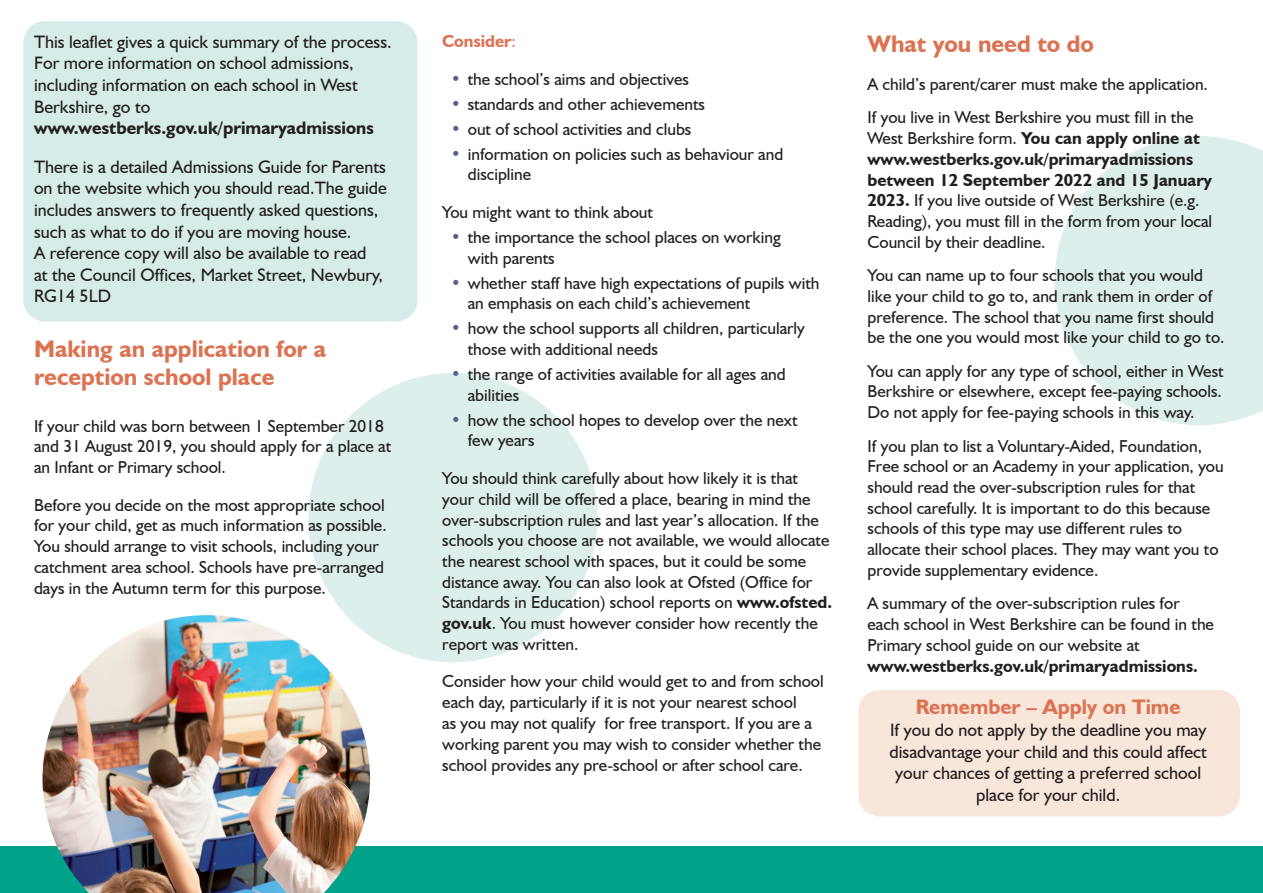
<style>
.page{position:relative;width:1263px;height:893px;background:#fff}
.page>*{position:absolute;margin:0;border:0;box-sizing:border-box;transform-origin:0 0}
.t1{font:700 24px/28.8px "Humanist 521 BT";color:#db7352}
.t2{font:700 21px "Humanist 521 BT";color:#db7352}
.t3{font:18px/21.6px "Humanist 521 BT";color:#231f20}
.t4{font:17.25px/20.7px "Humanist 521 BT";color:#231f20}
.t5{font:700 17.25px "Humanist 521 BT";color:#db7352}
.s1{font-weight:700}
.s2{font-weight:400}
.s3{color:#595c8d}
</style>
<div class="page">
<svg style="left:1054px;top:136px;width:209px;height:289px;fill:#dcefec"></svg>
<div style="left:308px;top:373px;width:289px;height:289px;background:#dcefec;border-radius:50%"></div>
<div style="left:858px;top:690px;width:382px;height:126px;background:#f9e6db;border-radius:21px"></div>
<div style="left:23px;top:21px;width:394px;height:300px;background:#d6ece8;border-radius:21px"></div>
<div style="left:0;top:846px;width:1263px;height:47px;background:#00a38a"></div>
<img style="left:43px;top:615px;width:327px;height:278px">
<p class="t3" style="left:34px;top:30px;width:359px">This leaflet gives a quick summary of the process.<br>For more information on school admissions, including information on each school in West Berkshire, go to <span class="s1">www.westberks.gov.uk/primaryadmissions</span></p>
<p class="t3" style="left:34px;top:155px;width:354px">There is a detailed Admissions Guide for Parents on the website which you should read.The guide includes answers to frequently asked questions, such as what to do if you are moving house.<br>A reference copy will also be available to read<br>at the Council Offices, Market Street, Newbury, RG14 5LD</p>
<p class="t1" style="left:34px;top:333px;width:294px">Making an application for a reception school place</p>
<p class="t4" style="left:34px;top:415px;width:359px">If your child was born between 1 September 2018 and 31 August 2019, you should apply for a place at an Infant or Primary school.</p>
<p class="t4" style="left:34px;top:494px;width:354px">Before you decide on the most appropriate school for your child, get as much information as possible.<br>You should arrange to visit schools, including your catchment area school. Schools have pre-arranged days in the Autumn term for this purpose.</p>
<p class="t5" style="left:442px;top:31px;width:75px">Consider<span class="s2">:</span></p>
<p class="t4" style="left:451px;top:68px;width:240px"><span class="s3">•</span> the school’s aims and objectives</p>
<p class="t4" style="left:451px;top:93px;width:256px"><span class="s3">•</span> standards and other achievements</p>
<p class="t4" style="left:451px;top:118px;width:242px"><span class="s3">•</span> out of school activities and clubs</p>
<p class="t4" style="left:468px;top:143px;width:317px;text-indent:-17px"><span class="s3">•</span> information on policies such as behaviour and discipline</p>
<p class="t4" style="left:442px;top:202px;width:212px">You might want to think about</p>
<p class="t4" style="left:468px;top:226px;width:314px;text-indent:-17px"><span class="s3">•</span> the importance the school places on working with parents</p>
<p class="t4" style="left:468px;top:272px;width:353px;text-indent:-17px"><span class="s3">•</span> whether staff have high expectations of pupils with an emphasis on each child’s achievement</p>
<p class="t4" style="left:468px;top:318px;width:339px;text-indent:-17px"><span class="s3">•</span> how the school supports all children, particularly those with additional needs</p>
<p class="t4" style="left:468px;top:363px;width:319px;text-indent:-17px"><span class="s3">•</span> the range of activities available for all ages and abilities</p>
<p class="t4" style="left:468px;top:409px;width:331px;text-indent:-17px"><span class="s3">•</span> how the school hopes to develop over the next few years</p>
<p class="t4" style="left:442px;top:467px;width:391px">You should think carefully about how likely it is that your child will be offered a place, bearing in mind the over-subscription rules and last year’s allocation. If the schools you choose are not available, we would allocate the nearest school with spaces, but it could be some distance away. You can also look at Ofsted (Office for Standards in Education) school reports on <span class="s1">www.ofsted. gov.uk</span>. You must however consider how recently the report was written.</p>
<p class="t4" style="left:442px;top:671px;width:383px">Consider how your child would get to and from school each day, particularly if it is not your nearest school<br>as you may not qualify for free transport. If you are a working parent you may wish to consider whether the school provides any pre-school or after school care.</p>
<p class="t1" style="left:867px;top:29px;width:228px">What you need to do</p>
<p class="t4" style="left:867px;top:73px;width:342px">A child’s parent/carer must make the application.</p>
<p class="t4" style="left:867px;top:107px;width:346px">If you live in West Berkshire you must fill in the West Berkshire form. <span class="s1">You can apply online at www.westberks.gov.uk/primaryadmissions between 12 September 2022 and 15 January 2023.</span> If you live outside of West Berkshire (e.g.<br>Reading), you must fill in the form from your local Council by their deadline.</p>
<p class="t4" style="left:867px;top:265px;width:359px">You can name up to four schools that you would like your child to go to, and rank them in order of preference. The school that you name first should be the one you would most like your child to go to.</p>
<p class="t4" style="left:867px;top:360px;width:358px;text-align:justify">You can apply for any type of school, either in West Berkshire or elsewhere, except fee-paying schools.<br>Do not apply for fee-paying schools in this way.</p>
<p class="t4" style="left:867px;top:435px;width:358px">If you plan to list a Voluntary-Aided, Foundation, Free school or an Academy in your application, you should read the over-subscription rules for that school carefully. It is important to do this because schools of this type may use different rules to allocate their school places. They may want you to provide supplementary evidence.</p>
<p class="t4" style="left:867px;top:592px;width:348px">A summary of the over-subscription rules for each school in West Berkshire can be found in the Primary school guide on our website at <span class="s1">www.westberks.gov.uk/primaryadmissions.</span></p>
<p class="t2" style="left:916px;top:694px;width:266px">Remember – Apply on Time</p>
<p class="t3" style="left:889px;top:719px;width:319px;text-align:center">If you do not apply by the deadline you may disadvantage your child and this could affect your chances of getting a preferred school place for your child.</p>
</div>
